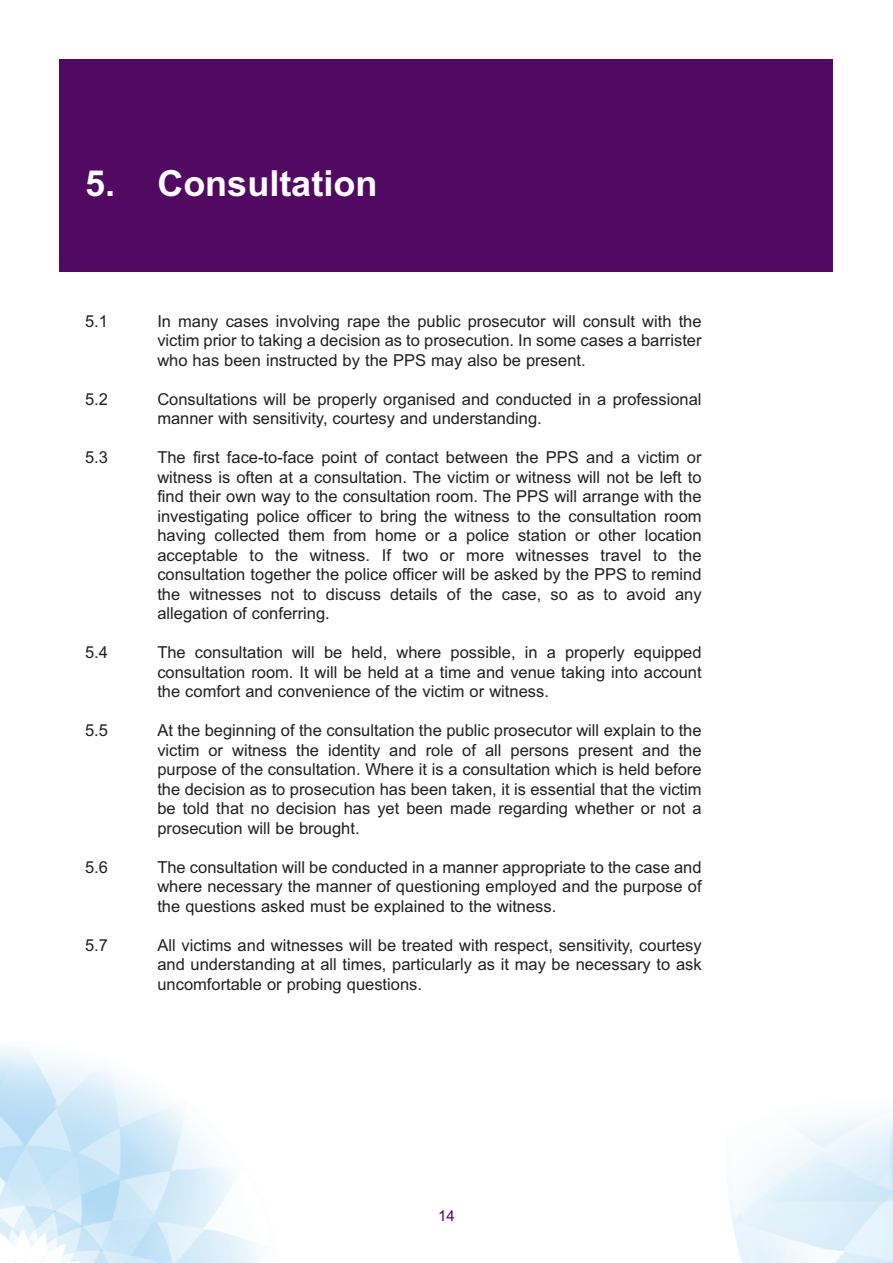
<style>
.page{position:relative;width:893px;height:1263px;background:#fff}
.page>*{position:absolute;margin:0;border:0;box-sizing:border-box;transform-origin:0 0}
.t1{font:700 36px "Arial";color:#fff}
.t2{font:16.5px/19.5px "Arial";color:#231f20;text-align:justify}
.t3{font:15px "Arial";color:#510961}
</style>
<div class="page">
<img style="left:0;top:1046px;width:893px;height:217px">
<div style="left:60px;top:60px;width:773px;height:212px;background:#510961"></div>
<h1 class="t1" style="left:85px;top:163px;width:294px">5. Consultation</h1>
<p class="t2" style="left:85px;top:311px;width:24px">5.1</p>
<p class="t2" style="left:157px;top:311px;width:546px">In many cases involving rape the public prosecutor will consult with the victim prior to taking a decision as to prosecution. In some cases a barrister who has been instructed by the PPS may also be present.</p>
<p class="t2" style="left:85px;top:389px;width:24px">5.2</p>
<p class="t2" style="left:157px;top:389px;width:546px">Consultations will be properly organised and conducted in a professional manner with sensitivity, courtesy and understanding.</p>
<p class="t2" style="left:85px;top:448px;width:24px">5.3</p>
<p class="t2" style="left:157px;top:448px;width:546px">The first face-to-face point of contact between the PPS and a victim or witness is often at a consultation. The victim or witness will not be left to find their own way to the consultation room. The PPS will arrange with the investigating police officer to bring the witness to the consultation room having collected them from home or a police station or other location acceptable to the witness. If two or more witnesses travel to the consultation together the police officer will be asked by the PPS to remind the witnesses not to discuss details of the case, so as to avoid any allegation of conferring.</p>
<p class="t2" style="left:85px;top:643px;width:24px">5.4</p>
<p class="t2" style="left:157px;top:643px;width:546px">The consultation will be held, where possible, in a properly equipped consultation room. It will be held at a time and venue taking into account the comfort and convenience of the victim or witness.</p>
<p class="t2" style="left:85px;top:721px;width:24px">5.5</p>
<p class="t2" style="left:157px;top:721px;width:546px">At the beginning of the consultation the public prosecutor will explain to the victim or witness the identity and role of all persons present and the purpose of the consultation. Where it is a consultation which is held before the decision as to prosecution has been taken, it is essential that the victim be told that no decision has yet been made regarding whether or not a prosecution will be brought.</p>
<p class="t2" style="left:85px;top:857px;width:24px">5.6</p>
<p class="t2" style="left:157px;top:857px;width:546px">The consultation will be conducted in a manner appropriate to the case and where necessary the manner of questioning employed and the purpose of the questions asked must be explained to the witness.</p>
<p class="t2" style="left:85px;top:935px;width:24px">5.7</p>
<p class="t2" style="left:157px;top:935px;width:546px">All victims and witnesses will be treated with respect, sensitivity, courtesy and understanding at all times, particularly as it may be necessary to ask uncomfortable or probing questions.</p>
<p class="t3" style="left:438px;top:1207px;width:18px">14</p>
</div>
